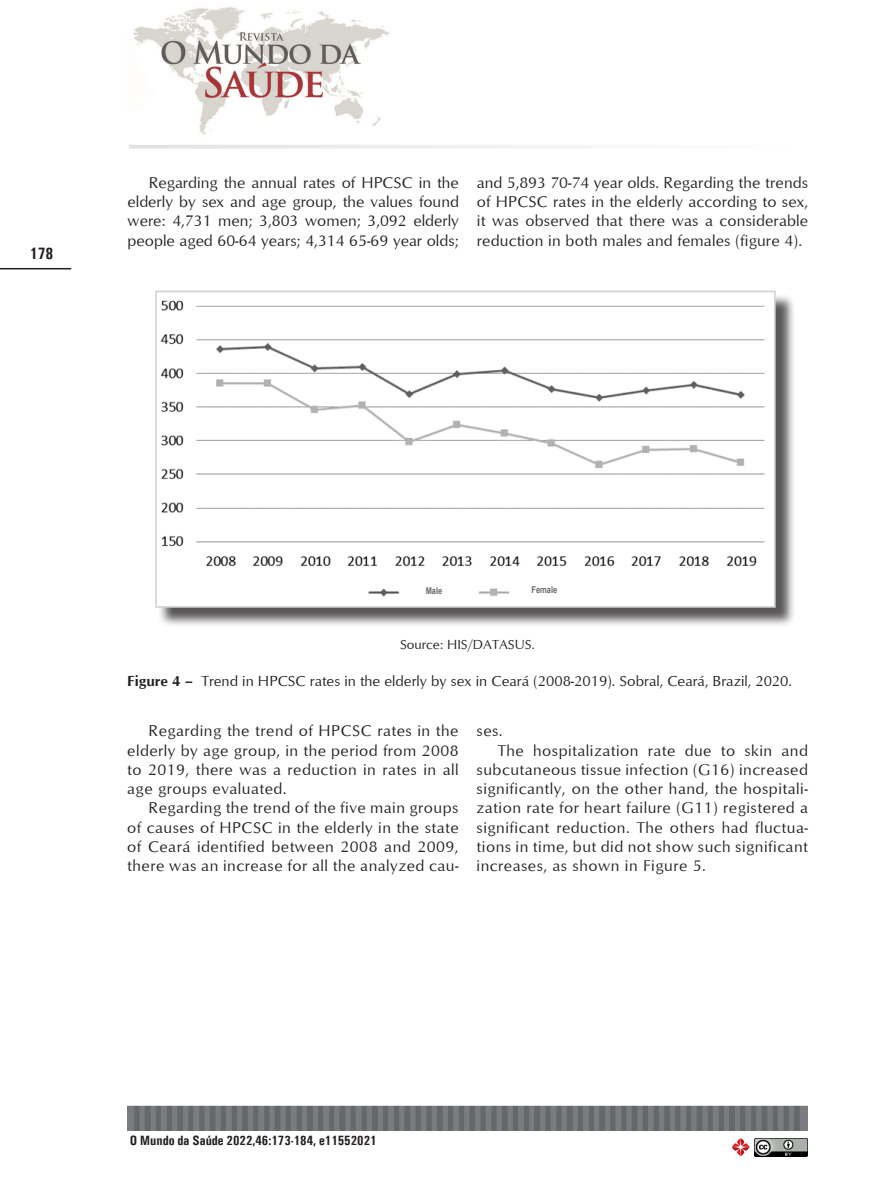
<style>
.page{position:relative;width:893px;height:1191px;background:#fff}
.page>*{position:absolute;margin:0;border:0;box-sizing:border-box;transform-origin:0 0}
.Titulo_sumario{font:700 16.5px "Univers Condensed";color:#231f20}
.Corpo_do_artigo{font:16.05px/19.2px "Optimum";letter-spacing:.03em;color:#231f20;text-align:justify}
.Tabela__figura_texto{font:15px "Optimum";color:#231f20}
.Lateral_O_mundo_da_s{font:700 13.5px "Univers Condensed";color:#231f20}
.Tabela__figura_texto-2{font:13.5px "Optimum";color:#231f20}
.DOI{font:700 9.3px "Arial";color:#6b6a6d;scale:.8 1}
.s1{font-weight:700}
</style>
<div class="page">
<hr style="left:0;top:268px;width:71px;height:1px;background:#231f20">
<img style="left:128px;top:1106px;width:680px;height:24px">
<img style="left:133px;top:7px;width:256px;height:128px">
<img style="left:754px;top:1138px;width:54px;height:19px">
<img style="left:732px;top:1138px;width:18px;height:18px">
<div style="left:158px;top:293px;width:637px;height:334px;background:#231f20;opacity:.75"></div>
<img style="left:158px;top:294px;width:615px;height:311px">
<div style="left:155px;top:291px;width:621px;height:317px;border:2px solid #d1d2d4"></div>
<svg style="left:129px;top:145px;width:437px;height:4px;fill:#eee"></svg>
<div style="left:512px;top:583px;width:72px;height:17px;background:#fff"></div>
<div style="left:400px;top:583px;width:72px;height:17px;background:#fff"></div>
<p class="Titulo_sumario" style="left:30px;top:243px;width:25px">178</p>
<p class="Corpo_do_artigo" style="left:128px;top:172px;width:333px;text-indent:21px">Regarding the annual rates of HPCSC in the elderly by sex and age group, the values found were: 4,731 men; 3,803 women; 3,092 elderly people aged 60-64 years; 4,314 65-69 year olds;</p>
<p class="Corpo_do_artigo" style="left:477px;top:172px;width:333px">and 5,893 70-74 year olds. Regarding the trends of HPCSC rates in the elderly according to sex, it was observed that there was a considerable reduction in both males and females (figure 4).</p>
<p class="DOI" style="left:426px;top:584px;width:22px">Male</p>
<p class="DOI" style="left:531px;top:583px;width:34px">Female</p>
<p class="Tabela__figura_texto-2" style="left:400px;top:636px;width:136px">Source: HIS/DATASUS.</p>
<p class="Tabela__figura_texto" style="left:127px;top:672px;width:666px"><span class="s1">Figure 4 –</span> Trend in HPCSC rates in the elderly by sex in Ceará (2008-2019). Sobral, Ceará, Brazil, 2020.</p>
<p class="Corpo_do_artigo" style="left:127px;top:720px;width:333px;text-indent:21px">Regarding the trend of HPCSC rates in the elderly by age group, in the period from 2008 to 2019, there was a reduction in rates in all age groups evaluated.</p>
<p class="Corpo_do_artigo" style="left:127px;top:797px;width:333px;text-indent:21px">Regarding the trend of the five main groups of causes of HPCSC in the elderly in the state of Ceará identified between 2008 and 2009, there was an increase for all the analyzed cau-</p>
<p class="Corpo_do_artigo" style="left:477px;top:720px;width:28px">ses.</p>
<p class="Corpo_do_artigo" style="left:477px;top:740px;width:333px;text-indent:21px">The hospitalization rate due to skin and subcutaneous tissue infection (G16) increased significantly, on the other hand, the hospitali&shy;zation rate for heart failure (G11) registered a significant reduction. The others had fluctua&shy;tions in time, but did not show such significant increases, as shown in Figure 5.</p>
<p class="Lateral_O_mundo_da_s" style="left:130px;top:1131px;width:248px">O Mundo da Saúde 2022,46:173-184, e11552021</p>
</div>
